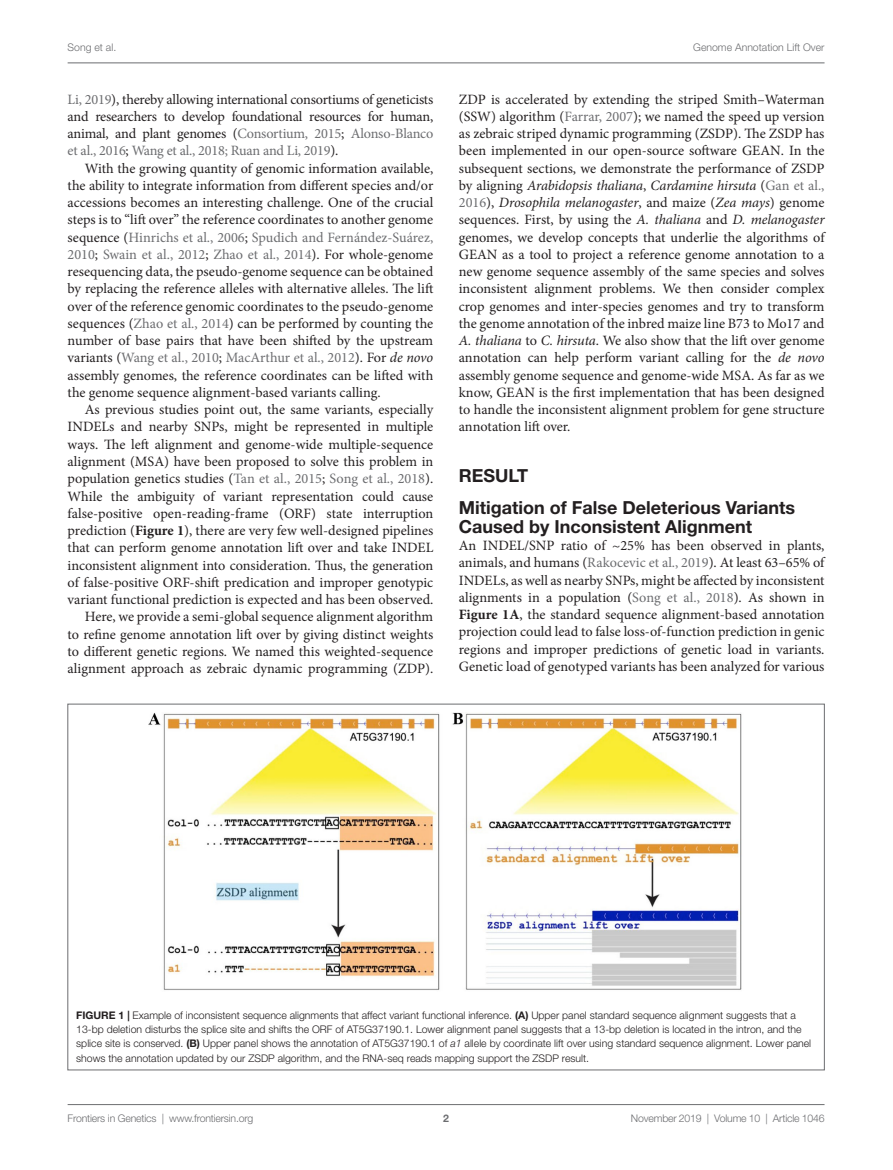
<style>
.page{position:relative;width:893px;height:1170px;background:#fff}
.page>*{position:absolute;margin:0;border:0;box-sizing:border-box;transform-origin:0 0}
._2{font:700 18px/18.8px "Helvetica Neue LT Std";color:#231f20}
._1{font:700 18px "Helvetica Neue LT Std";color:#231f20}
.T{font:14.25px/17.2px "Minion Pro";color:#231f20;text-align:justify}
.T1{font:14.25px/17.2px "Minion Pro";letter-spacing:-.01em;color:#231f20;text-align:justify}
.FC{font:300 10.5px/14.2px "Helvetica Neue LT Std";color:#231f20}
.DVA{font:300 10.5px "Helvetica Neue LT Std";letter-spacing:-.015em;color:#6c6d70}
.t1{font:700 10.5px "Helvetica Neue LT Std";color:#6c6d70}
.s1{color:#6c6d70}
.s2{font-style:italic}
.s3{font-weight:700}
</style>
<div class="page">
<hr style="left:68px;top:63px;width:756px;height:1px;background:#6c6d70">
<hr style="left:68px;top:1104px;width:756px;height:1px;background:#6c6d70">
<img style="left:148px;top:712px;width:594px;height:278px">
<p class="DVA" style="left:68px;top:41px;width:50px">Song et al.</p>
<p class="DVA" style="left:693px;top:41px;width:133px">Genome Annotation Lift Over</p>
<p class="T1" style="left:68px;top:90px;width:367px"><span class="s1">Li, 2019</span>), thereby allowing international consortiums of geneticists and researchers to develop foundational resources for human, animal, and plant genomes (<span class="s1">Consortium, 2015</span>; <span class="s1">Alonso-Blanco et al., 2016</span>; <span class="s1">Wang et al., 2018; Ruan and Li, 2019</span>).</p>
<p class="T" style="left:68px;top:159px;width:367px;text-indent:17px">With the growing quantity of genomic information available, the ability to integrate information from different species and/or accessions becomes an interesting challenge. One of the crucial steps is to “lift over” the reference coordinates to another genome sequence (<span class="s1">Hinrichs et al., 2006</span>; <span class="s1">Spudich and Fernández-Suárez, 2010</span>; <span class="s1">Swain et al., 2012</span>; <span class="s1">Zhao et al., 2014</span>). For whole-genome resequencing data, the pseudo-genome sequence can be obtained by replacing the reference alleles with alternative alleles. The lift over of the reference genomic coordinates to the pseudo-genome sequences (<span class="s1">Zhao et al., 2014</span>) can be performed by counting the number of base pairs that have been shifted by the upstream variants (<span class="s1">Wang et al., 2010</span>; <span class="s1">MacArthur et al., 2012</span>). For <span class="s2">de novo </span>assembly genomes, the reference coordinates can be lifted with the genome sequence alignment-based variants calling.</p>
<p class="T" style="left:68px;top:401px;width:367px;text-indent:17px">As previous studies point out, the same variants, especially INDELs and nearby SNPs, might be represented in multiple ways. The left alignment and genome-wide multiple-sequence alignment (MSA) have been proposed to solve this problem in population genetics studies (<span class="s1">Tan et al., 2015</span>; <span class="s1">Song et al., 2018</span>).<br>While the ambiguity of variant representation could cause false-positive open-reading-frame (ORF) state interruption prediction (<span class="s3">Figure 1</span>), there are very few well-designed pipelines that can perform genome annotation lift over and take INDEL inconsistent alignment into consideration. Thus, the generation of false-positive ORF-shift predication and improper genotypic variant functional prediction is expected and has been observed.</p>
<p class="T" style="left:68px;top:608px;width:367px;text-indent:17px">Here, we provide a semi-global sequence alignment algorithm to refine genome annotation lift over by giving distinct weights to different genetic regions. We named this weighted-sequence alignment approach as zebraic dynamic programming (ZDP).</p>
<p class="T" style="left:459px;top:90px;width:367px">ZDP is accelerated by extending the striped Smith–Waterman (SSW) algorithm (<span class="s1">Farrar, 2007</span>); we named the speed up version as zebraic striped dynamic programming (ZSDP). The ZSDP has been implemented in our open-source software GEAN. In the subsequent sections, we demonstrate the performance of ZSDP by aligning <span class="s2">Arabidopsis thaliana</span>, <span class="s2">Cardamine hirsuta</span> (<span class="s1">Gan et al., 2016</span>), <span class="s2">Drosophila melanogaster</span>, and maize (<span class="s2">Zea mays</span>) genome sequences. First, by using the <span class="s2">A. thaliana</span> and <span class="s2">D. melanogaster </span>genomes, we develop concepts that underlie the algorithms of GEAN as a tool to project a reference genome annotation to a new genome sequence assembly of the same species and solves inconsistent alignment problems. We then consider complex crop genomes and inter-species genomes and try to transform the genome annotation of the inbred maize line B73 to Mo17 and <span class="s2">A. thaliana</span> to <span class="s2">C. hirsuta</span>. We also show that the lift over genome annotation can help perform variant calling for the <span class="s2">de novo </span>assembly genome sequence and genome-wide MSA. As far as we know, GEAN is the first implementation that has been designed to handle the inconsistent alignment problem for gene structure annotation lift over.</p>
<p class="_1" style="left:459px;top:465px;width:71px">RESULT</p>
<p class="_2" style="left:459px;top:498px;width:338px">Mitigation of False Deleterious Variants<br>Caused by Inconsistent Alignment</p>
<p class="T1" style="left:459px;top:537px;width:367px">An INDEL/SNP ratio of ~25% has been observed in plants, animals, and humans (<span class="s1">Rakocevic et al., 2019</span>). At least 63–65% of INDELs, as well as nearby SNPs, might be affected by inconsistent alignments in a population (<span class="s1">Song et al., 2018</span>). As shown in <span class="s3">Figure 1A</span>, the standard sequence alignment-based annotation projection could lead to false loss-of-function prediction in genic regions and improper predictions of genetic load in variants.<br>Genetic load of genotyped variants has been analyzed for various</p>
<p class="FC" style="left:76px;top:1007px;width:736px"><span class="s3">FIGURE 1 |</span> Example of inconsistent sequence alignments that affect variant functional inference. <span class="s3">(A)</span> Upper panel standard sequence alignment suggests that a 13-bp deletion disturbs the splice site and shifts the ORF of AT5G37190.1. Lower alignment panel suggests that a 13-bp deletion is located in the intron, and the splice site is conserved. <span class="s3">(B)</span> Upper panel shows the annotation of AT5G37190.1 of <span class="s2">a1</span> allele by coordinate lift over using standard sequence alignment. Lower panel shows the annotation updated by our ZSDP algorithm, and the RNA-seq reads mapping support the ZSDP result.</p>
<p class="DVA" style="left:68px;top:1111px;width:187px">Frontiers in Genetics | www.frontiersin.org</p>
<p class="DVA" style="left:631px;top:1111px;width:195px">November 2019 | Volume 10 | Article 1046</p>
<p class="t1" style="left:443px;top:1111px;width:7px">2</p>
</div>
